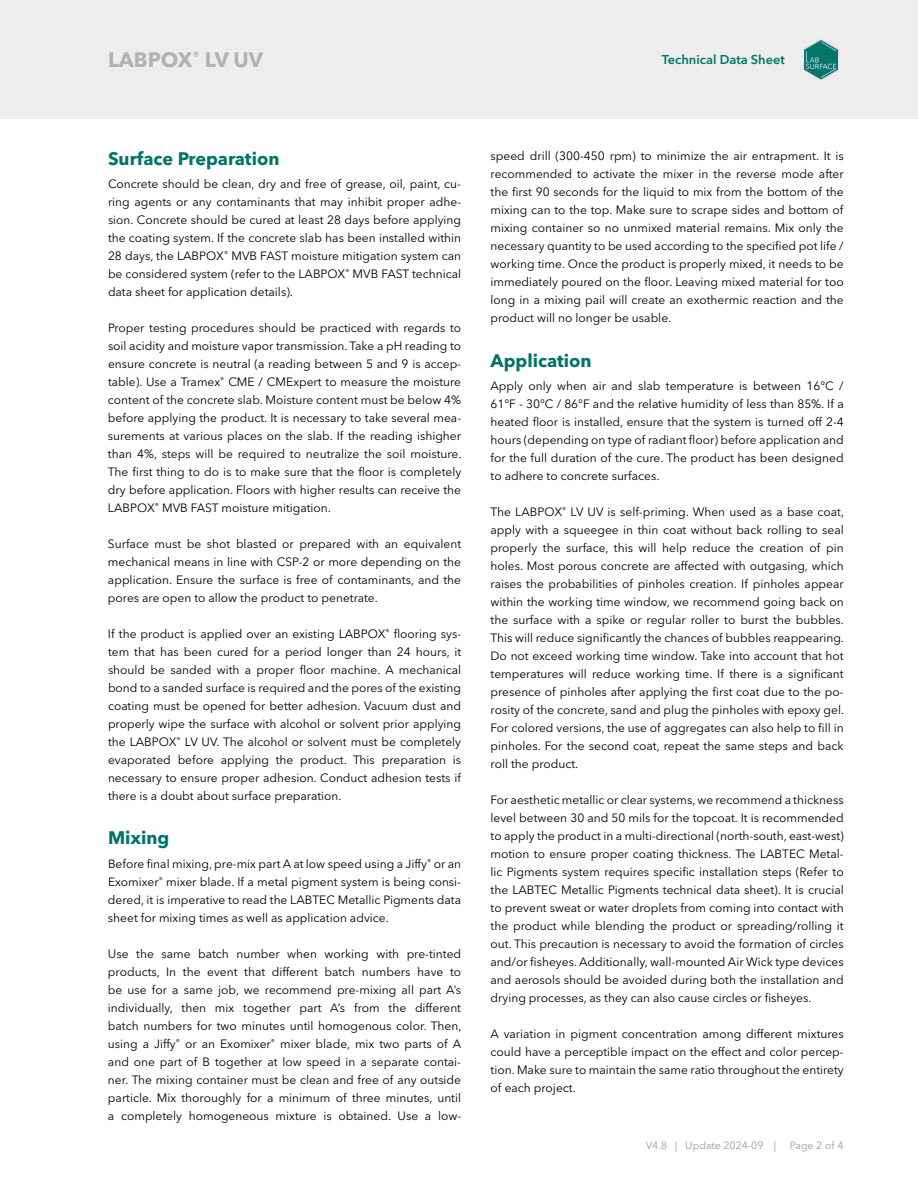
<style>
.page{position:relative;width:918px;height:1188px;background:#fff}
.page>*{position:absolute;margin:0;border:0;box-sizing:border-box;transform-origin:0 0}
.t1{font:700 20.7px "Avenir Next LT Pro";color:#b3b2b2}
.t2{font:700 18px "Avenir Next LT Pro";color:#00746b}
.t3{font:600 12.75px "Avenir Next LT Pro";color:#00746b}
.t4{font:12px/18px "Avenir Next LT Pro";color:#000;text-align:justify}
.t5{font:10.5px "Avenir Next LT Pro";color:#9d9d9c}
</style>
<div class="page">
<div style="left:0;top:0;width:918px;height:119px;background:#ededed"></div>
<img style="left:803px;top:39px;width:36px;height:41px">
<h1 class="t1" style="left:108px;top:47px;width:157px">LABPOX<sup>®</sup> LV UV</h1>
<p class="t3" style="left:662px;top:52px;width:124px">Technical Data Sheet</p>
<h2 class="t2" style="left:108px;top:147px;width:173px">Surface Preparation</h2>
<p class="t4" style="left:108px;top:175px;width:355px">Concrete should be clean, dry and free of grease, oil, paint, cu&shy;ring agents or any contaminants that may inhibit proper adhe&shy;sion. Concrete should be cured at least 28 days before applying the coating system. If the concrete slab has been installed within 28 days, the LABPOX<sup>®</sup> MVB FAST moisture mitigation system can be considered system (refer to the LABPOX<sup>®</sup> MVB FAST technical data sheet for application details).</p>
<p class="t4" style="left:108px;top:319px;width:355px">Proper testing procedures should be practiced with regards to soil acidity and moisture vapor transmission. Take a pH reading to ensure concrete is neutral (a reading between 5 and 9 is accep&shy;table). Use a Tramex<sup>®</sup> CME / CMExpert to measure the moisture content of the concrete slab. Moisture content must be below 4% before applying the product. It is necessary to take several mea&shy;surements at various places on the slab. If the reading ishigher than 4%, steps will be required to neutralize the soil moisture.<br>The first thing to do is to make sure that the floor is completely dry before application. Floors with higher results can receive the LABPOX<sup>®</sup> MVB FAST moisture mitigation.</p>
<p class="t4" style="left:108px;top:535px;width:355px">Surface must be shot blasted or prepared with an equivalent mechanical means in line with CSP-2 or more depending on the application. Ensure the surface is free of contaminants, and the pores are open to allow the product to penetrate.</p>
<p class="t4" style="left:108px;top:625px;width:355px">If the product is applied over an existing LABPOX<sup>®</sup> flooring sys&shy;tem that has been cured for a period longer than 24 hours, it should be sanded with a proper floor machine. A mechanical bond to a sanded surface is required and the pores of the existing coating must be opened for better adhesion. Vacuum dust and properly wipe the surface with alcohol or solvent prior applying the LABPOX<sup>®</sup> LV UV. The alcohol or solvent must be completely evaporated before applying the product. This preparation is necessary to ensure proper adhesion. Conduct adhesion tests if there is a doubt about surface preparation.</p>
<h2 class="t2" style="left:108px;top:827px;width:63px">Mixing</h2>
<p class="t4" style="left:108px;top:855px;width:355px">Before final mixing, pre-mix part A at low speed using a Jiffy<sup>®</sup> or an Exomixer<sup>®</sup> mixer blade. If a metal pigment system is being consi&shy;dered, it is imperative to read the LABTEC Metallic Pigments data sheet for mixing times as well as application advice.</p>
<p class="t4" style="left:108px;top:945px;width:355px">Use the same batch number when working with pre-tinted products, In the event that different batch numbers have to be use for a same job, we recommend pre-mixing all part A’s individually, then mix together part A’s from the different batch numbers for two minutes until homogenous color. Then, using a Jiffy<sup>®</sup> or an Exomixer<sup>®</sup> mixer blade, mix two parts of A and one part of B together at low speed in a separate contai&shy;ner. The mixing container must be clean and free of any outside particle. Mix thoroughly for a minimum of three minutes, until a completely homogeneous mixture is obtained. Use a low-</p>
<p class="t4" style="left:491px;top:147px;width:355px">speed drill (300-450 rpm) to minimize the air entrapment. It is recommended to activate the mixer in the reverse mode after the first 90 seconds for the liquid to mix from the bottom of the mixing can to the top. Make sure to scrape sides and bottom of mixing container so no unmixed material remains. Mix only the necessary quantity to be used according to the specified pot life / working time. Once the product is properly mixed, it needs to be immediately poured on the floor. Leaving mixed material for too long in a mixing pail will create an exothermic reaction and the product will no longer be usable.</p>
<h2 class="t2" style="left:491px;top:349px;width:103px">Application</h2>
<p class="t4" style="left:491px;top:377px;width:355px">Apply only when air and slab temperature is between 16°C / 61°F - 30°C / 86°F and the relative humidity of less than 85%. If a heated floor is installed, ensure that the system is turned off 2-4 hours (depending on type of radiant floor) before application and for the full duration of the cure. The product has been designed to adhere to concrete surfaces.</p>
<p class="t4" style="left:491px;top:503px;width:355px">The LABPOX<sup>®</sup> LV UV is self-priming. When used as a base coat, apply with a squeegee in thin coat without back rolling to seal properly the surface, this will help reduce the creation of pin holes. Most porous concrete are affected with outgasing, which raises the probabilities of pinholes creation. If pinholes appear within the working time window, we recommend going back on the surface with a spike or regular roller to burst the bubbles.<br>This will reduce significantly the chances of bubbles reappearing.<br>Do not exceed working time window. Take into account that hot temperatures will reduce working time. If there is a significant presence of pinholes after applying the first coat due to the po&shy;rosity of the concrete, sand and plug the pinholes with epoxy gel.<br>For colored versions, the use of aggregates can also help to fill in pinholes. For the second coat, repeat the same steps and back roll the product.</p>
<p class="t4" style="left:491px;top:791px;width:355px">For aesthetic metallic or clear systems, we recommend a thickness level between 30 and 50 mils for the topcoat. It is recommended to apply the product in a multi-directional (north-south, east-west) motion to ensure proper coating thickness. The LABTEC Metal&shy;lic Pigments system requires specific installation steps (Refer to the LABTEC Metallic Pigments technical data sheet). It is crucial to prevent sweat or water droplets from coming into contact with the product while blending the product or spreading/rolling it out. This precaution is necessary to avoid the formation of circles and/or fisheyes. Additionally, wall-mounted Air Wick type devices and aerosols should be avoided during both the installation and drying processes, as they can also cause circles or fisheyes.</p>
<p class="t4" style="left:491px;top:1025px;width:355px">A variation in pigment concentration among different mixtures could have a perceptible impact on the effect and color percep&shy;tion. Make sure to maintain the same ratio throughout the entirety of each project.</p>
<p class="t5" style="left:646px;top:1139px;width:132px">V4.8 | Update 2024-09 |</p>
<p class="t5" style="left:790px;top:1139px;width:55px">Page 2 of 4</p>
</div>
